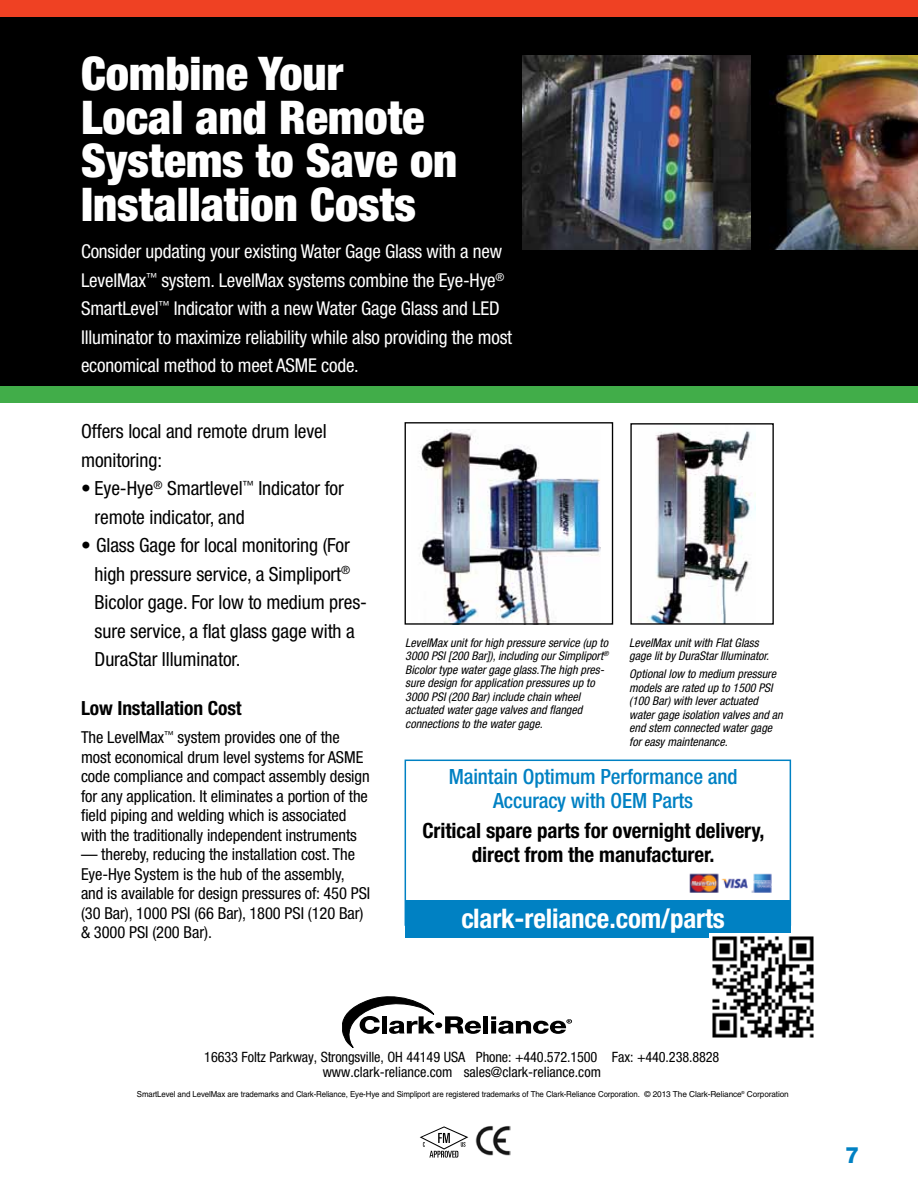
<style>
.page{position:relative;width:918px;height:1188px;background:#fff}
.page>*{position:absolute;margin:0;border:0;box-sizing:border-box;transform-origin:0 0}
.t1{font:900 condensed 46.5px/43.5px "Helvetica Neue";color:#fff}
.t2{font:700 condensed 27px "Helvetica Neue LT Std";letter-spacing:-.005em;color:#fff}
.t3{font:800 22.5px "Helvetica Neue LT Std";color:#0081c3}
.t4{font:700 condensed 21px/24px "Helvetica Neue LT Std";letter-spacing:-.005em;color:#000;text-align:center}
.t5{font:500 condensed 21px/24px "Helvetica Neue LT Std";letter-spacing:-.005em;color:#0081c3;text-align:center}
.t6{font:condensed 19.5px/28.5px "Helvetica Neue LT Std";letter-spacing:-.005em;color:#000}
.t7{font:700 condensed 19.5px "Helvetica Neue LT Std";letter-spacing:-.005em;color:#000}
.t8{font:condensed 19.05px/28.5px "Helvetica Neue LT Std";letter-spacing:-.01em;color:#fff}
.t9{font:condensed 16.5px/19.5px "Helvetica Neue LT Std";letter-spacing:-.005em;color:#000}
.t10{font:condensed 14.25px/15px "Helvetica Neue";letter-spacing:-.01em;color:#000;text-align:center}
.t11{font:italic condensed 12px/13.5px "Helvetica Neue LT Std";color:#000}
.t12{font:8.25px "Helvetica";letter-spacing:-.015em;color:#000;scale:.95 1}
</style>
<div class="page">
<svg style="left:342px;top:997px;width:93px;height:51px"></svg>
<div style="left:435px;top:1022px;width:7px;height:6px;background:#000;border-radius:50%"></div>
<svg style="left:445px;top:1016px;width:36px;height:18px"></svg>
<div style="left:483px;top:1016px;width:5px;height:18px;background:#000"></div>
<svg style="left:491px;top:1016px;width:81px;height:18px"></svg>
<div style="left:0;top:0;width:918px;height:389px;background:#000"></div>
<div style="left:0;top:0;width:918px;height:17px;background:#ef4123"></div>
<div style="left:0;top:386px;width:918px;height:16px;background:#41ad49"></div>
<img style="left:419px;top:429px;width:181px;height:194px">
<img style="left:647px;top:431px;width:108px;height:192px">
<div style="left:630px;top:423px;width:144px;height:202px;border:1px solid #000"></div>
<img style="left:769px;top:55px;width:149px;height:195px">
<img style="left:523px;top:55px;width:228px;height:195px">
<div style="left:405px;top:422px;width:208px;height:203px;border:1px solid #000"></div>
<div style="left:405px;top:760px;width:386px;height:166px;border:2px solid #0081c3"></div>
<div style="left:405px;top:901px;width:386px;height:37px;background:#0081c3"></div>
<img style="left:689px;top:873px;width:83px;height:20px">
<img style="left:475px;top:1126px;width:35px;height:29px">
<svg style="left:420px;top:1126px;width:48px;height:32px"></svg>
<img style="left:710px;top:934px;width:104px;height:104px">
<h1 class="t1" style="left:81px;top:51px;width:378px">Combine Your<br>Local and Remote<br>Systems to Save on<br>Installation Costs</h1>
<p class="t8" style="left:81px;top:237px;width:433px">Consider updating your existing Water Gage Glass with a new LevelMax<sup>™</sup> system. LevelMax systems combine the Eye-Hye<sup>® </sup>SmartLevel<sup>™</sup> Indicator with a new Water Gage Glass and LED Illuminator to maximize reliability while also providing the most economical method to meet ASME code.</p>
<h3 class="t6" style="left:81px;top:417px;width:247px">Offers local and remote drum level monitoring:</h3>
<h3 class="t6" style="left:95px;top:474px;width:251px;text-indent:-13px">• Eye-Hye<sup>®</sup> Smartlevel<sup>™</sup> Indicator for remote indicator, and</h3>
<h3 class="t6" style="left:95px;top:531px;width:274px;text-indent:-13px">• Glass Gage for local monitoring (For high pressure service, a Simpliport<sup>® </sup>Bicolor gage. For low to medium pres&shy;sure service, a flat glass gage with a DuraStar Illuminator.</h3>
<h3 class="t7" style="left:81px;top:696px;width:162px">Low Installation Cost</h3>
<p class="t9" style="left:81px;top:727px;width:290px">The LevelMax<sup>™</sup> system provides one of the most economical drum level systems for ASME code compliance and compact assembly design for any application. It eliminates a portion of the field piping and welding which is associated with the traditionally independent instruments</p>
<h3 class="t9" style="left:81px;top:844px;width:291px">— thereby, reducing the installation cost. The Eye-Hye System is the hub of the assembly, and is available for design pressures of: 450 PSI (30 Bar), 1000 PSI (66 Bar), 1800 PSI (120 Bar) &amp; 3000 PSI (200 Bar).</h3>
<p class="t11" style="left:405px;top:636px;width:205px">LevelMax unit for high pressure service (up to 3000 PSI [200 Bar]), including our Simpliport<sup>® </sup>Bicolor type water gage glass.The high pres&shy;sure design for application pressures up to 3000 PSI (200 Bar) include chain wheel actuated water gage valves and flanged connections to the water gage.</p>
<p class="t11" style="left:629px;top:636px;width:141px">LevelMax unit with Flat Glass gage lit by DuraStar Illuminator.</p>
<p class="t11" style="left:629px;top:668px;width:155px">Optional low to medium pressure models are rated up to 1500 PSI (100 Bar) with lever actuated water gage isolation valves and an end stem connected water gage for easy maintenance.</p>
<h3 class="t5" style="left:449px;top:764px;width:290px">Maintain Optimum Performance and<br>Accuracy with OEM Parts</h3>
<h3 class="t4" style="left:422px;top:818px;width:344px">Critical spare parts for overnight delivery, direct from the manufacturer.</h3>
<h2 class="t2" style="left:461px;top:902px;width:265px">clark-reliance.com/parts</h2>
<p class="t10" style="left:204px;top:1049px;width:517px">16633 Foltz Parkway, Strongsville, OH 44149 USA Phone: +440.572.1500 Fax: +440.238.8828 www.clark-reliance.com sales@clark-reliance.com</p>
<p class="t12" style="left:137px;top:1089px;width:688px">SmartLevel and LevelMax are trademarks and Clark-Reliance, Eye-Hye and Simpliport are registered trademarks of The Clark-Reliance Corporation. © 2013 The Clark-Reliance<sup>®</sup> Corporation</p>
<h3 class="t3" style="left:845px;top:1142px;width:16px">7</h3>
</div>
